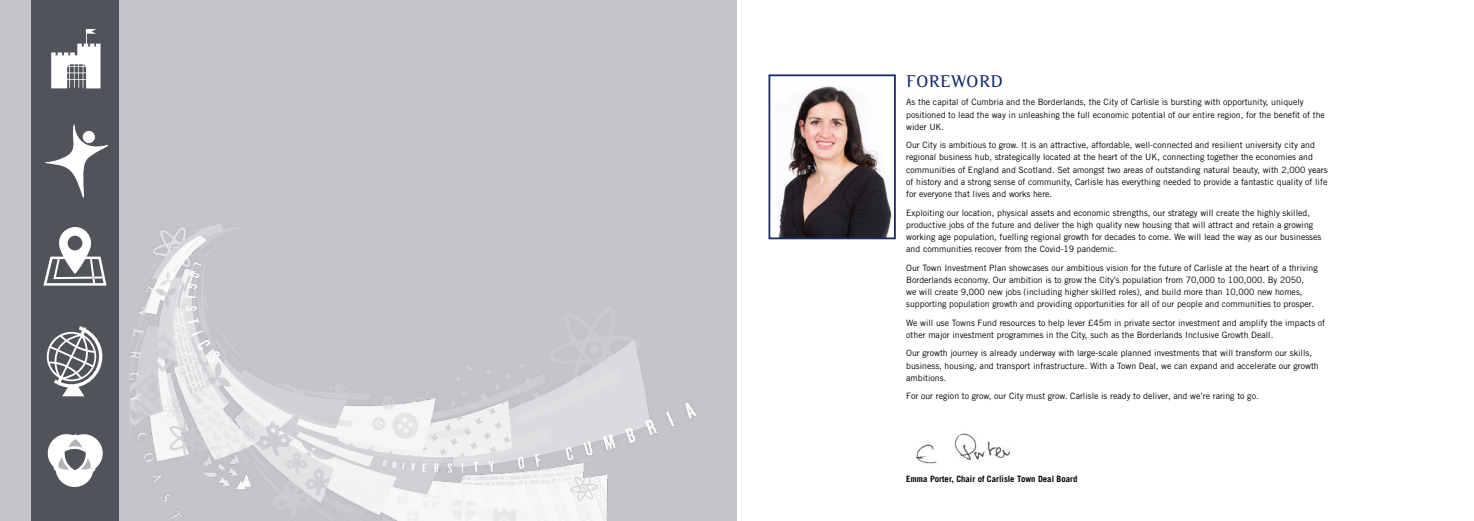
<style>
.page{position:relative;width:1474px;height:521px;background:#fff}
.page>*{position:absolute;margin:0;border:0;box-sizing:border-box;transform-origin:0 0}
.t1{font:17.5px "Cutoff Pro";letter-spacing:.04em;color:#192a67}
.t2{font:8.75px/12.2px "Trade Gothic LT Std";color:#000}
.t3{font:700 8.75px "Trade Gothic LT Std";color:#000}
</style>
<div class="page">
<div style="left:1px;top:0;width:736px;height:521px;background:#c4c5ca"></div>
<img style="left:130px;top:224px;width:567px;height:297px">
<img style="left:916px;top:433px;width:94px;height:31px">
<img style="left:778px;top:86px;width:114px;height:150px">
<div style="left:768px;top:74px;width:127px;height:165px;border:2px solid #192a67"></div>
<div style="left:32px;top:0;width:87px;height:521px;background:#50535a"></div>
<svg style="left:47px;top:434px;width:56px;height:53px"></svg>
<svg style="left:51px;top:29px;width:49px;height:59px"></svg>
<svg style="left:47px;top:125px;width:60px;height:72px"></svg>
<div style="left:83px;top:131px;width:11px;height:12px;background:#fff;border-radius:50%"></div>
<div style="left:83px;top:131px;width:12px;height:12px;border:1px solid #fff;border-radius:50%"></div>
<svg style="left:43px;top:227px;width:64px;height:59px"></svg>
<svg style="left:47px;top:326px;width:55px;height:70px"></svg>
<h1 class="t1" style="left:906px;top:71px;width:98px">FOREWORD</h1>
<p class="t2" style="left:906px;top:96px;width:420px">As the capital of Cumbria and the Borderlands, the City of Carlisle is bursting with opportunity, uniquely positioned to lead the way in unleashing the full economic potential of our entire region, for the benefit of the wider UK.</p>
<p class="t2" style="left:906px;top:139px;width:423px">Our City is ambitious to grow. It is an attractive, affordable, well-connected and resilient university city and regional business hub, strategically located at the heart of the UK, connecting together the economies and communities of England and Scotland. Set amongst two areas of outstanding natural beauty, with 2,000 years of history and a strong sense of community, Carlisle has everything needed to provide a fantastic quality of life for everyone that lives and works here.</p>
<p class="t2" style="left:906px;top:206px;width:417px">Exploiting our location, physical assets and economic strengths, our strategy will create the highly skilled, productive jobs of the future and deliver the high quality new housing that will attract and retain a growing working age population, fuelling regional growth for decades to come. We will lead the way as our businesses and communities recover from the Covid-19 pandemic.</p>
<p class="t2" style="left:906px;top:261px;width:413px">Our Town Investment Plan showcases our ambitious vision for the future of Carlisle at the heart of a thriving Borderlands economy. Our ambition is to grow the City’s population from 70,000 to 100,000. By 2050,<br>we will create 9,000 new jobs (including higher skilled roles), and build more than 10,000 new homes, supporting population growth and providing opportunities for all of our people and communities to prosper.</p>
<p class="t2" style="left:906px;top:316px;width:420px">We will use Towns Fund resources to help lever £45m in private sector investment and amplify the impacts of other major investment programmes in the City, such as the Borderlands Inclusive Growth Deall.</p>
<p class="t2" style="left:906px;top:347px;width:414px">Our growth journey is already underway with large-scale planned investments that will transform our skills, business, housing, and transport infrastructure. With a Town Deal, we can expand and accelerate our growth ambitions.</p>
<p class="t2" style="left:906px;top:390px;width:354px">For our region to grow, our City must grow. Carlisle is ready to deliver, and we’re raring to go.</p>
<p class="t3" style="left:906px;top:473px;width:173px">Emma Porter, Chair of Carlisle Town Deal Board</p>
</div>
